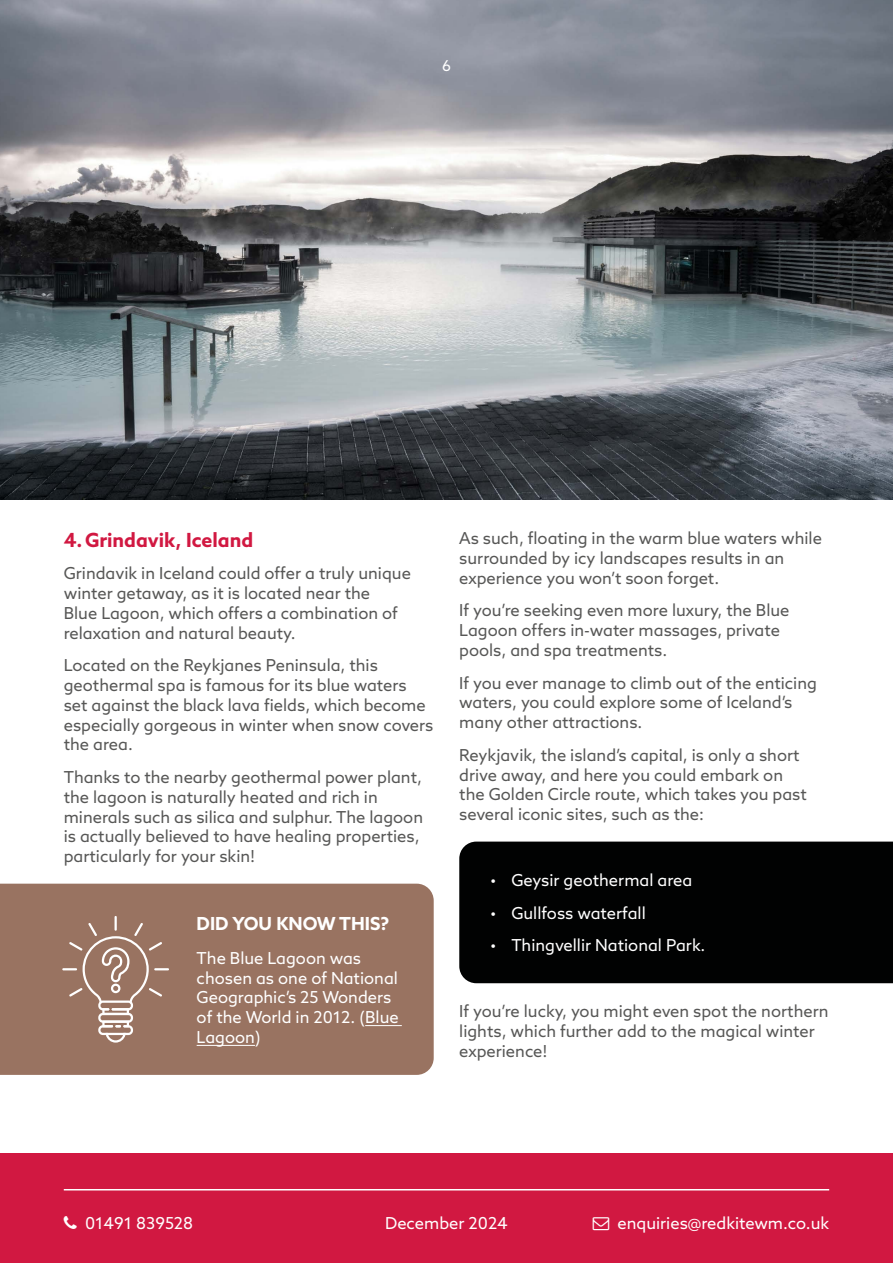
<style>
.page{position:relative;width:893px;height:1263px;background:#fff}
.page>*{position:absolute;margin:0;border:0;box-sizing:border-box;transform-origin:0 0}
.t1{font:700 19.5px "Azo Sans";color:#d11841}
.t2{font:700 18px "Azo Sans";color:#fff}
.t3{font:16.5px/19.8px "Azo Sans";color:#575756}
.t4{font:16.5px/19.8px "Azo Sans";color:#fff}
.t5{font:15px "Azo Sans";color:#fff}
</style>
<div class="page">
<div style="left:0;top:1153px;width:893px;height:110px;background:#d11841"></div>
<hr style="left:64px;top:1189px;width:765px;height:1px;background:#fff">
<div style="left:459px;top:841px;width:434px;height:142px;background:#010202"></div>
<img style="left:0;top:0;width:893px;height:500px">
<div style="left:0;top:884px;width:434px;height:191px;background:#997361"></div>
<hr style="left:365px;top:1025px;width:37px;height:1px;background:#fff">
<hr style="left:197px;top:1045px;width:58px;height:1px;background:#fff">
<svg style="left:62px;top:916px;width:107px;height:126px;background:#a58373"></svg>
<p class="t5" style="left:442px;top:56px;width:10px">6</p>
<p class="t1" style="left:64px;top:527px;width:191px">4.Grindavik, Iceland</p>
<p class="t3" style="left:64px;top:563px;width:349px">Grindavik in Iceland could offer a truly unique winter getaway, as it is located near the<br>Blue Lagoon, which offers a combination of relaxation and natural beauty.</p>
<p class="t3" style="left:64px;top:655px;width:371px">Located on the Reykjanes Peninsula, this geothermal spa is famous for its blue waters set against the black lava fields, which become especially gorgeous in winter when snow covers the area.</p>
<p class="t3" style="left:64px;top:767px;width:361px">Thanks to the nearby geothermal power plant, the lagoon is naturally heated and rich in minerals such as silica and sulphur. The lagoon is actually believed to have healing properties, particularly for your skin!</p>
<p class="t2" style="left:197px;top:912px;width:194px">DID YOU KNOW THIS?</p>
<p class="t4" style="left:197px;top:948px;width:204px">The Blue Lagoon was chosen as one of National<br>Geographic’s 25 Wonders of the World in 2012. (Blue<br>Lagoon)</p>
<p class="t3" style="left:459px;top:528px;width:364px">As such, floating in the warm blue waters while surrounded by icy landscapes results in an experience you won’t soon forget.</p>
<p class="t3" style="left:459px;top:600px;width:332px">If you’re seeking even more luxury, the Blue<br>Lagoon offers in-water massages, private pools, and spa treatments.</p>
<p class="t3" style="left:459px;top:673px;width:359px">If you ever manage to climb out of the enticing waters, you could explore some of Iceland’s many other attractions.</p>
<p class="t3" style="left:459px;top:745px;width:349px">Reykjavik, the island’s capital, is only a short drive away, and here you could embark on the Golden Circle route, which takes you past several iconic sites, such as the:</p>
<p class="t4" style="left:490px;top:870px;width:204px">• Geysir geothermal area</p>
<p class="t4" style="left:490px;top:903px;width:157px">• Gullfoss waterfall</p>
<p class="t4" style="left:490px;top:935px;width:217px">• Thingvellir National Park.</p>
<p class="t3" style="left:459px;top:1001px;width:371px">If you’re lucky, you might even spot the northern lights, which further add to the magical winter experience!</p>
<p class="t4" style="left:85px;top:1213px;width:110px">01491 839528</p>
<p class="t4" style="left:617px;top:1213px;width:213px">enquiries@redkitewm.co.uk</p>
<p class="t4" style="left:385px;top:1213px;width:124px">December 2024</p>
</div>
